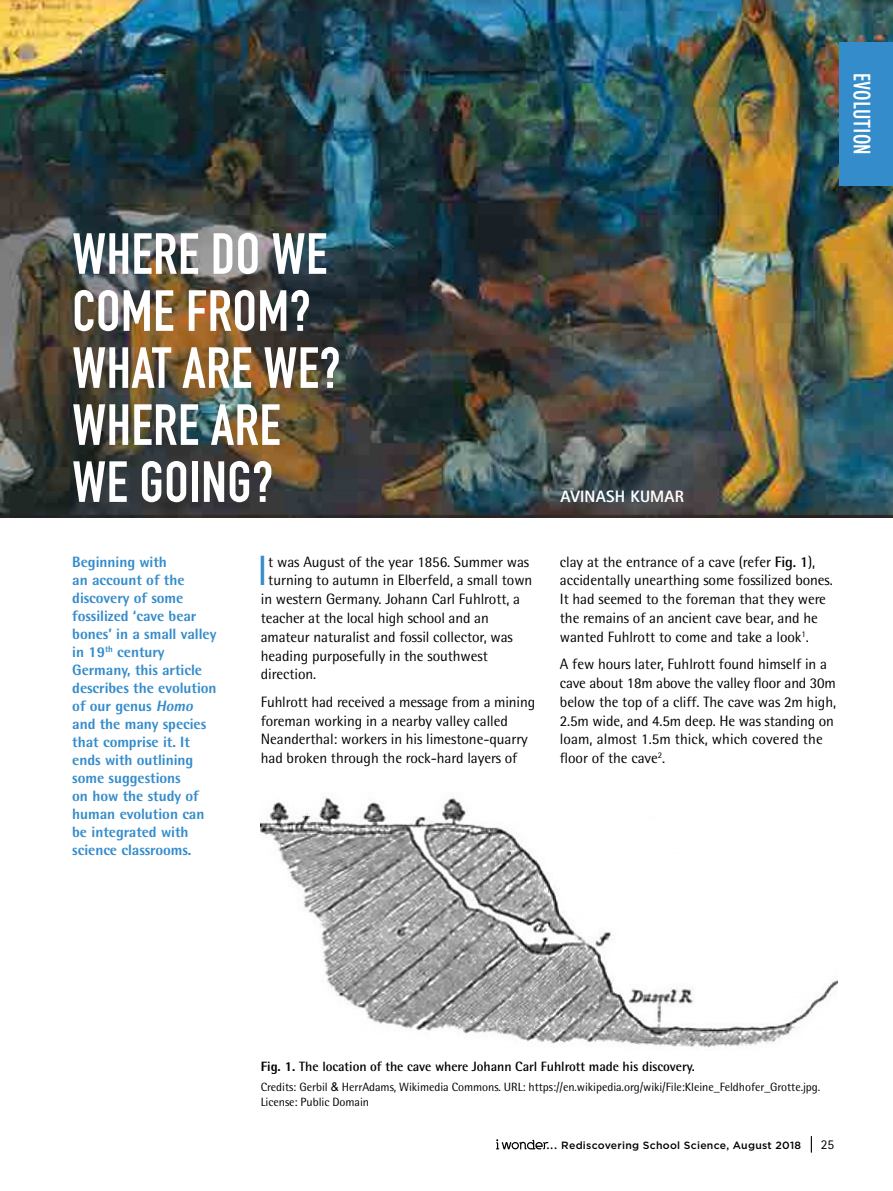
<style>
.page{position:relative;width:893px;height:1191px;background:#fff}
.page>*{position:absolute;margin:0;border:0;box-sizing:border-box;transform-origin:0 0}
.t1{font:57px/57px "DIN Engschrift";letter-spacing:.01em;color:#fff}
.t2{font:41.85px "Gotham";color:#358ccb}
.t3{font:700 condensed 22.5px "DIN Neuzeit Grotesk Std";color:#fff}
.t4{font:800 16.5px "Rotis Sans Serif";letter-spacing:.01em;color:#fff}
.t5{font:15px/18.8px "Rotis Semi Sans";letter-spacing:-.005em;color:#000}
.t6{font:800 15px/18px "Rotis Semi Sans";letter-spacing:-.005em;color:#358ccb}
.t7{font:700 13.5px "Rotis Semi Sans";letter-spacing:-.005em;color:#000}
.t8{font:13.5px "Rotis Sans Serif";color:#000}
.t9{font:12px/15px "Rotis Semi Sans";letter-spacing:-.005em;color:#000}
.t10{font:500 10.5px "Gotham";letter-spacing:.025em;color:#000}
.s1{font-style:italic}
.s2{font-weight:700}
.s3{font-weight:800}
.s4{font-family:"Arial"}
.s5{font-family:"Bodoni";font-weight:700}
</style>
<div class="page">
<svg style="left:496px;top:1139px;width:53px;height:10px"></svg>
<svg style="left:811px;top:1136px;width:1px;height:16px"></svg>
<img style="left:0;top:0;width:893px;height:517px">
<img style="left:261px;top:797px;width:577px;height:251px">
<div style="left:839px;top:42px;width:54px;height:144px;background:#358ccb"></div>
<h3 class="t3" style="left:876px;top:73px;width:83px;rotate:90deg">EVOLUTION</h3>
<h1 class="t1" style="left:72px;top:226px;width:270px">WHERE DO WE<br>COME FROM?<br>WHAT ARE WE?<br>WHERE ARE<br>WE GOING?</h1>
<p class="t6" style="left:72px;top:552px;width:146px">Beginning with<br>an account of the discovery of some fossilized ‘cave bear bones’ in a small valley in 19<sup>th</sup> century<br>Germany, this article describes the evolution of our genus <span class="s1">Homo </span>and the many species that comprise it. It ends with outlining some suggestions<br>on how the study of human evolution can be integrated with science classrooms.</p>
<h2 class="t2" style="left:256px;top:544px;width:14px">I</h2>
<p class="t5" style="left:268px;top:552px;width:262px">t was August of the year 1856. Summer was</p>
<p class="t5" style="left:268px;top:571px;width:266px">turning to autumn in Elberfeld, a small town</p>
<p class="t5" style="left:261px;top:589px;width:261px">in western Germany. Johann Carl Fuhlrott, a</p>
<p class="t5" style="left:261px;top:608px;width:229px">teacher at the local high school and an</p>
<p class="t5" style="left:261px;top:627px;width:254px">amateur naturalist and fossil collector, was</p>
<p class="t5" style="left:261px;top:646px;width:229px">heading purposefully in the southwest</p>
<p class="t5" style="left:261px;top:665px;width:57px">direction.</p>
<p class="t5" style="left:261px;top:692px;width:276px">Fuhlrott had received a message from a mining foreman working in a nearby valley called Neanderthal: workers in his limestone-quarry had broken through the rock-hard layers of</p>
<p class="t4" style="left:561px;top:486px;width:125px">AVINASH KUMAR</p>
<p class="t5" style="left:560px;top:552px;width:274px">clay at the entrance of a cave (refer <span class="s2">Fig. 1</span>), accidentally unearthing some fossilized bones.<br>It had seemed to the foreman that they were the remains of an ancient cave bear, and he wanted Fuhlrott to come and take a look<sup>1</sup>.</p>
<p class="t5" style="left:560px;top:654px;width:278px">A few hours later, Fuhlrott found himself in a cave about 18m above the valley floor and 30m below the top of a cliff. The cave was 2m high, 2.5m wide, and 4.5m deep. He was standing on loam, almost 1.5m thick, which covered the floor of the cave<sup>2</sup>.</p>
<p class="t7" style="left:261px;top:1058px;width:436px"><span class="s3">Fig. 1.</span> The location of the cave where Johann Carl Fuhlrott made his discovery.</p>
<p class="t9" style="left:261px;top:1079px;width:561px">Credits: Gerbil <span class="s4">&amp;</span> HerrAdams, Wikimedia Commons. URL: https://en.wikipedia.org/wiki/File:Kleine_Feldhofer_Grotte.jpg.<br>License: Public Domain</p>
<p class="t10" style="left:547px;top:1138px;width:256px"><span class="s5">...</span> Rediscovering School Science, August 2018</p>
<p class="t8" style="left:821px;top:1137px;width:15px">25</p>
</div>
